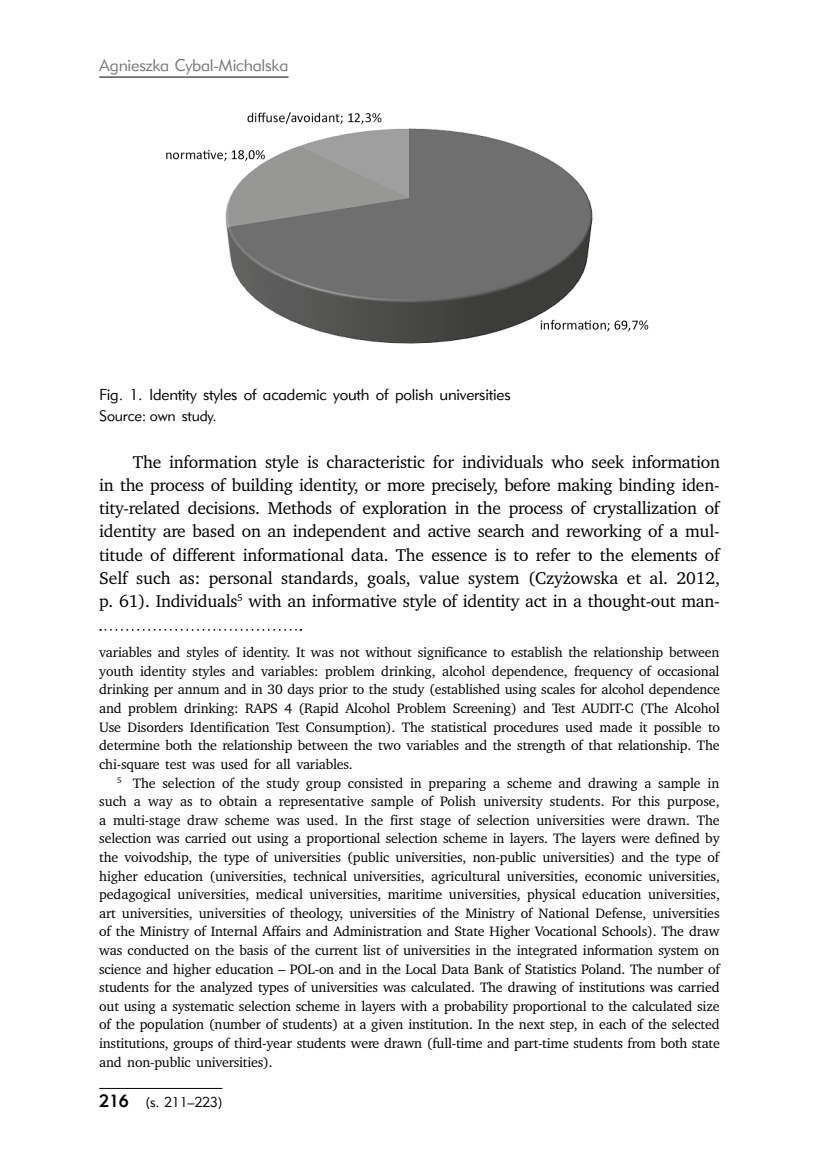
<style>
.page{position:relative;width:819px;height:1166px;background:#fff}
.page>*{position:absolute;margin:0;border:0;box-sizing:border-box;transform-origin:0 0}
.t1{font:17.5px/23.3px "Charter ITCPL";letter-spacing:-.015em;color:#000;text-align:justify}
.t2{font:16.62px "Geometric 415 Lt EU";letter-spacing:-.015em;color:#787878}
.t3{font:15.75px "Geometric 415 Lt EU";letter-spacing:-.015em;color:#000}
.t4{font:14.88px "Geometric 415 Lt EU";letter-spacing:-.015em;color:#000}
.t5{font:14px/18.6px "Charter ITCPL";letter-spacing:-.015em;color:#000;text-align:justify}
.t6{font:14px "Geometric 415 Lt EU";letter-spacing:-.015em;color:#000}
.s1{font-family:"Geometric 415 Md EU";font-size:17.5px}
</style>
<div class="page">
<hr style="left:99px;top:77px;width:189px;height:1px;background:#000">
<hr style="left:99px;top:1088px;width:123px;height:1px;background:#000">
<img style="left:166px;top:112px;width:483px;height:232px">
<svg style="left:100px;top:629px;width:201px;height:2px"></svg>
<p class="t2" style="left:99px;top:55px;width:191px">Agnieszka Cybal-Michalska</p>
<p class="t3" style="left:99px;top:384px;width:413px">Fig. 1. Identity styles of academic youth of polish universities</p>
<p class="t4" style="left:99px;top:407px;width:119px">Source: own study.</p>
<p class="t1" style="left:99px;top:450px;width:622px;text-indent:34px">The information style is characteristic for individuals who seek information in the process of building identity, or more precisely, before making binding iden&shy;tity-related decisions. Methods of exploration in the process of crystallization of identity are based on an independent and active search and reworking of a mul&shy;titude of different informational data. The essence is to refer to the elements of Self such as: personal standards, goals, value system (Czyżowska et al. 2012, p. 61). Individuals<sup>5</sup> with an informative style of identity act in a thought-out man-</p>
<p class="t5" style="left:99px;top:643px;width:622px">variables and styles of identity. It was not without significance to establish the relationship between youth identity styles and variables: problem drinking, alcohol dependence, frequency of occasional drinking per annum and in 30 days prior to the study (established using scales for alcohol dependence and problem drinking: RAPS 4 (Rapid Alcohol Problem Screening) and Test AUDIT-C (The Alcohol Use Disorders Identification Test Consumption). The statistical procedures used made it possible to determine both the relationship between the two variables and the strength of that relationship. The chi-square test was used for all variables.</p>
<p class="t5" style="left:99px;top:773px;width:622px;text-indent:18px"><sup>5</sup> The selection of the study group consisted in preparing a scheme and drawing a sample in such a way as to obtain a representative sample of Polish university students. For this purpose, a multi-stage draw scheme was used. In the first stage of selection universities were drawn. The selection was carried out using a proportional selection scheme in layers. The layers were defined by the voivodship, the type of universities (public universities, non-public universities) and the type of higher education (universities, technical universities, agricultural universities, economic universities, pedagogical universities, medical universities, maritime universities, physical education universities, art universities, universities of theology, universities of the Ministry of National Defense, universities of the Ministry of Internal Affairs and Administration and State Higher Vocational Schools). The draw was conducted on the basis of the current list of universities in the integrated information system on science and higher education – POL-on and in the Local Data Bank of Statistics Poland. The number of students for the analyzed types of universities was calculated. The drawing of institutions was carried out using a systematic selection scheme in layers with a probability proportional to the calculated size of the population (number of students) at a given institution. In the next step, in each of the selected institutions, groups of third-year students were drawn (full-time and part-time students from both state and non-public universities).</p>
<p class="t6" style="left:99px;top:1094px;width:124px"><span class="s1">216</span> (s. 211–223)</p>
</div>
